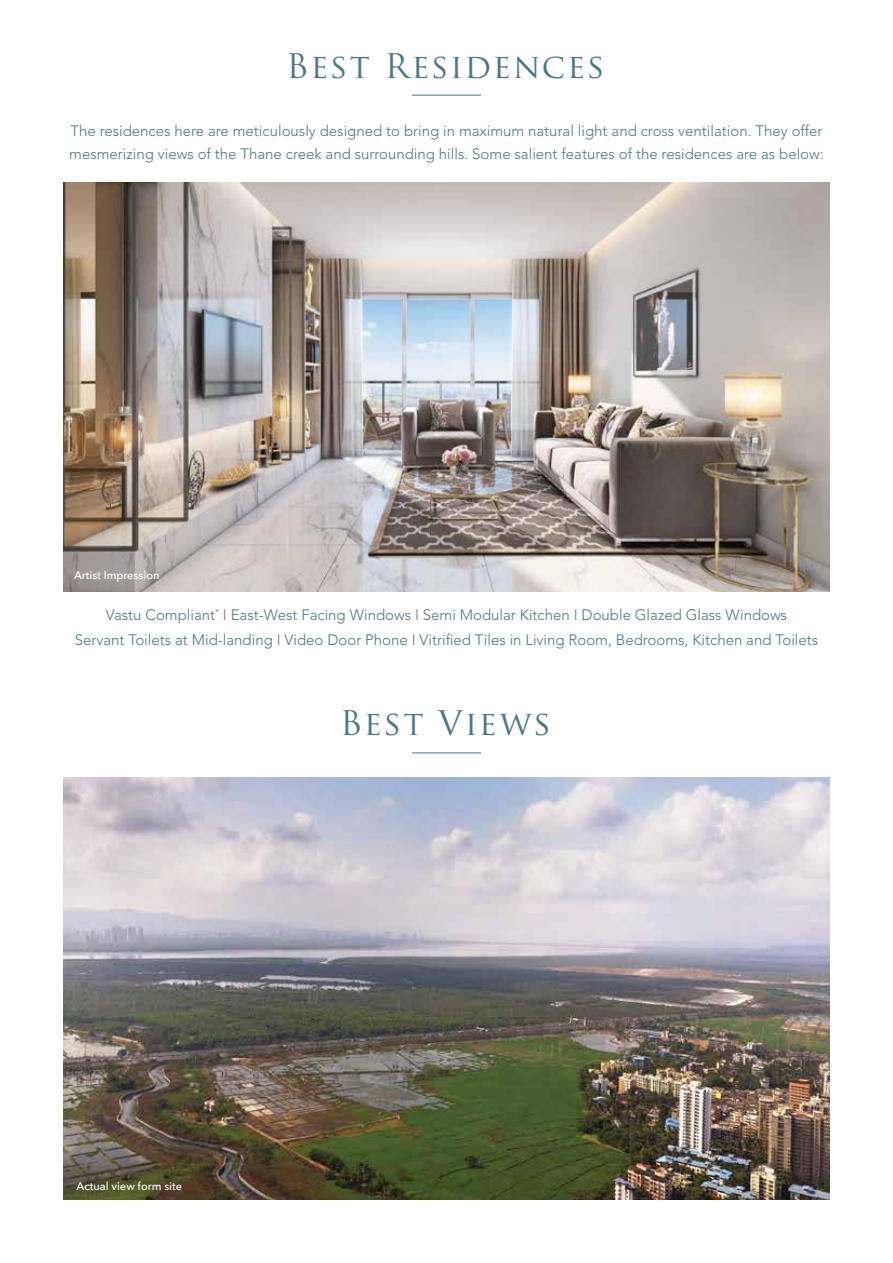
<style>
.page{position:relative;width:893px;height:1263px;background:#fff}
.page>*{position:absolute;margin:0;border:0;box-sizing:border-box;transform-origin:0 0}
.t1{font:33px "Trajan Pro";letter-spacing:.06em;color:#4d7687}
.t2{font:300 15px/22.5px "Avenir LT Std";color:#4d7687}
.t3{font:500 11.1px "Avenir Next";color:#fff}
.s1{color:#767b7c}
</style>
<div class="page">
<img style="left:63px;top:182px;width:767px;height:410px">
<img style="left:63px;top:777px;width:767px;height:423px">
<hr style="left:412px;top:95px;width:69px;height:1px;background:#4d7687">
<hr style="left:412px;top:752px;width:69px;height:1px;background:#4d7687">
<h1 class="t1" style="left:286px;top:45px;width:320px">Best Residences</h1>
<p class="t2" style="left:69px;top:120px;width:756px">The residences here are meticulously designed to bring in maximum natural light and cross ventilation. They offer mesmerizing views of the Thane creek and surrounding hills. Some salient features of the residences are as below:</p>
<p class="t3" style="left:74px;top:566px;width:87px">Artist Impression</p>
<p class="t2" style="left:75px;top:602px;width:745px;line-height:25.5px;text-align:center">Vastu Compliant<sup>*</sup> <span class="s1">I</span> East-West Facing Windows <span class="s1">I</span> Semi Modular Kitchen <span class="s1">I</span> Double Glazed Glass Windows<br>Servant Toilets at Mid-landing <span class="s1">I</span> Video Door Phone <span class="s1">I</span> Vitrified Tiles in Living Room, Bedrooms, Kitchen and Toilets</p>
<h1 class="t1" style="left:340px;top:702px;width:213px">Best Views</h1>
<p class="t3" style="left:77px;top:1177px;width:107px">Actual view form site</p>
</div>
